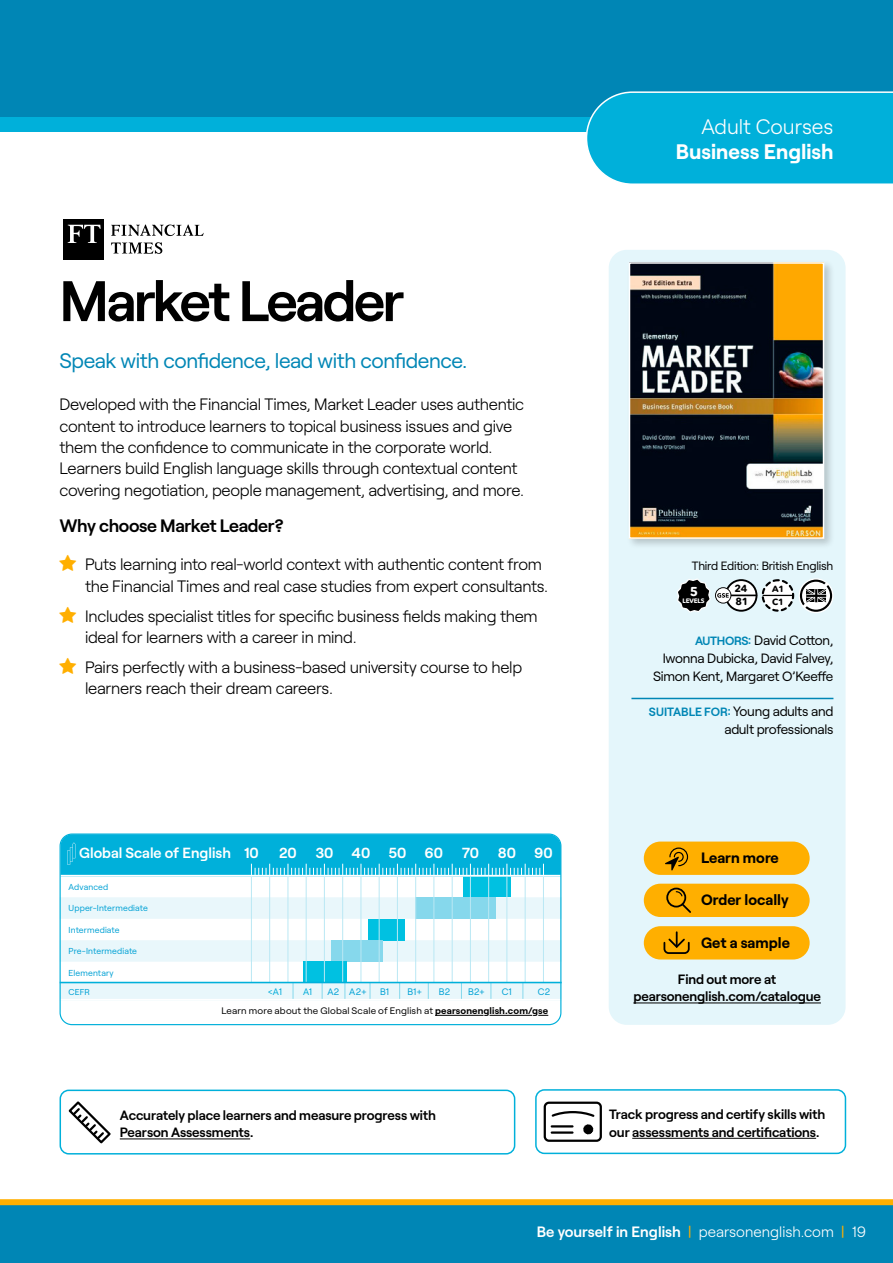
<style>
.page{position:relative;width:893px;height:1263px;background:#fff}
.page>*{position:absolute;margin:0;border:0;box-sizing:border-box;transform-origin:0 0}
.t1{font:600 57px "Roobert";letter-spacing:-.05em;color:#000}
.t2{font:21px "Roobert";letter-spacing:-.02em;color:#0086b5}
.t3{font:700 21px "Roobert";color:#fff}
.t4{font:300 21px "Roobert";letter-spacing:-.005em;color:#fff}
.t5{font:600 18px "Roobert";letter-spacing:-.02em;color:#000}
.t6{font:300 16.5px/21.3px "Roobert";letter-spacing:-.02em;color:#000}
.t7{font:300 15px "Roobert";color:#fff}
.t8{font:700 15px "Roobert";color:#000}
.t9{font:600 14.7px "Roobert";color:#fff}
.t10{font:600 14.55px "Roobert";color:#fff}
.t11{font:600 13.5px/17.4px "Roobert";letter-spacing:-.01em;color:#000}
.t12{font:13.5px/18px "Roobert";letter-spacing:-.02em;color:#000;text-align:right}
.t13{font:700 12.9px "Avenir Next Rounded Pro";color:#fff}
.t14{font:12px "Roobert";letter-spacing:-.02em;color:#000}
.t15{font:700 10.2px/13.5px "Avenir Next Rounded Pro";color:#000}
.t16{font:9.45px "Roobert";letter-spacing:.01em;color:#000;scale:1.04 1}
.t17{font:9.45px "Roobert";letter-spacing:.02em;color:#00a1d5}
.t18{font:9.45px "Roobert";color:#00abd9}
.t19{font:700 8.85px/12.6px "Avenir Next Rounded Pro";color:#000}
.t20{font:8.7px "Roobert";letter-spacing:.015em;color:#00a1d5}
.t21{font:8.55px "Roobert";color:#00a1d5}
.t22{font:700 6.45px "Avenir Next Rounded Pro";letter-spacing:-.025em;color:#fff}
.s1{font-size:14.55px}
.s2{font-weight:700}
.s3{font-weight:600;font-size:12px;color:#0086b5}
.s4{font-weight:600}
.s5{font-weight:400;color:#ffaf00}
</style>
<div class="page">
<div style="left:0;top:0;width:893px;height:132px;background:#00b0da"></div>
<div style="left:0;top:0;width:893px;height:117px;background:#0086b5"></div>
<div style="left:586px;top:91px;width:307px;height:93px;background:#00b0da"></div>
<div style="left:609px;top:250px;width:237px;height:775px;background:#e4f6fb;border-radius:18px"></div>
<div style="left:627px;top:259px;width:208px;height:291px;background:#000;opacity:.2"></div>
<img style="left:632px;top:265px;width:189px;height:271px">
<div style="left:629px;top:262px;width:195px;height:277px;border:2px solid #fff"></div>
<svg style="left:62px;top:897px;width:500px;height:102px;fill:#e9f7fb"></svg>
<hr style="left:435px;top:1015px;width:49px;height:1px;background:#000">
<hr style="left:490px;top:1015px;width:42px;height:1px;background:#000">
<div style="left:463px;top:875px;width:48px;height:22px;background:#00c1e1"></div>
<div style="left:415px;top:897px;width:81px;height:22px;background:#86d8ec"></div>
<div style="left:369px;top:919px;width:36px;height:21px;background:#00c1e1"></div>
<div style="left:332px;top:940px;width:51px;height:22px;background:#86d8ec"></div>
<div style="left:303px;top:962px;width:43px;height:20px;background:#00c1e1"></div>
<hr style="left:288px;top:877px;width:1px;height:106px;background:#bae8f4">
<hr style="left:306px;top:877px;width:1px;height:106px;background:#bae8f4">
<hr style="left:324px;top:877px;width:1px;height:106px;background:#bae8f4">
<hr style="left:342px;top:877px;width:1px;height:106px;background:#bae8f4">
<hr style="left:361px;top:877px;width:1px;height:106px;background:#bae8f4">
<hr style="left:379px;top:877px;width:1px;height:106px;background:#bae8f4">
<hr style="left:397px;top:877px;width:1px;height:106px;background:#bae8f4">
<hr style="left:415px;top:877px;width:1px;height:106px;background:#bae8f4">
<hr style="left:433px;top:877px;width:1px;height:106px;background:#bae8f4">
<hr style="left:452px;top:877px;width:1px;height:106px;background:#bae8f4">
<hr style="left:470px;top:877px;width:1px;height:106px;background:#bae8f4">
<hr style="left:488px;top:877px;width:1px;height:106px;background:#bae8f4">
<hr style="left:506px;top:877px;width:1px;height:106px;background:#bae8f4">
<hr style="left:525px;top:877px;width:1px;height:106px;background:#bae8f4">
<hr style="left:543px;top:877px;width:1px;height:106px;background:#bae8f4">
<hr style="left:269px;top:877px;width:1px;height:106px;background:#bae8f4">
<hr style="left:251px;top:877px;width:1px;height:106px;background:#bae8f4">
<svg style="left:61px;top:835px;width:500px;height:42px;background:#14b6dc"></svg>
<svg style="left:293px;top:983px;width:1px;height:16px"></svg>
<svg style="left:322px;top:983px;width:1px;height:16px"></svg>
<svg style="left:345px;top:983px;width:1px;height:16px"></svg>
<svg style="left:370px;top:983px;width:1px;height:16px"></svg>
<svg style="left:399px;top:983px;width:1px;height:16px"></svg>
<svg style="left:428px;top:983px;width:1px;height:16px"></svg>
<svg style="left:461px;top:983px;width:1px;height:16px"></svg>
<svg style="left:491px;top:983px;width:1px;height:16px"></svg>
<svg style="left:522px;top:983px;width:1px;height:16px"></svg>
<hr style="left:60px;top:982px;width:502px;height:1px;background:#00b0da">
<div style="left:60px;top:833px;width:501px;height:192px;border:1px solid #00b0da;border-radius:12px"></div>
<hr style="left:633px;top:1002px;width:188px;height:1px;background:#000">
<hr style="left:631px;top:698px;width:202px;height:1px;background:#0086b5">
<div style="left:644px;top:926px;width:166px;height:33px;background:#ffaf00;border-radius:17px"></div>
<svg style="left:663px;top:932px;width:27px;height:22px"></svg>
<div style="left:644px;top:841px;width:166px;height:34px;background:#ffaf00;border-radius:17px"></div>
<svg style="left:665px;top:847px;width:24px;height:23px"></svg>
<div style="left:644px;top:884px;width:166px;height:33px;background:#ffaf00;border-radius:17px"></div>
<div style="left:666px;top:888px;width:20px;height:19px;border:2px solid #000;border-radius:50%"></div>
<svg style="left:675px;top:890px;width:16px;height:23px"></svg>
<svg style="left:677px;top:578px;width:117px;height:35px"></svg>
<svg style="left:799px;top:578px;width:34px;height:35px"></svg>
<svg style="left:800px;top:580px;width:32px;height:32px"></svg>
<div style="left:60px;top:1089px;width:455px;height:65px;border:2px solid #00b0da;border-radius:9px"></div>
<hr style="left:120px;top:1138px;width:130px;height:1px;background:#000">
<svg style="left:68px;top:1101px;width:43px;height:43px"></svg>
<div style="left:535px;top:1089px;width:311px;height:65px;border:2px solid #00b0da;border-radius:9px"></div>
<hr style="left:632px;top:1138px;width:184px;height:1px;background:#000">
<div style="left:544px;top:1101px;width:58px;height:41px;border:2px solid #000;border-radius:4px"></div>
<svg style="left:550px;top:1111px;width:45px;height:23px"></svg>
<div style="left:63px;top:219px;width:41px;height:40px;background:#000"></div>
<svg style="left:68px;top:225px;width:33px;height:18px"></svg>
<svg style="left:111px;top:225px;width:93px;height:29px"></svg>
<div style="left:0;top:1203px;width:893px;height:60px;background:#0086b5"></div>
<div style="left:0;top:1199px;width:893px;height:6px;background:#ffaf00"></div>
<h1 class="t1" style="left:60px;top:257px;width:346px">Market Leader</h1>
<p class="t2" style="left:60px;top:344px;width:409px">Speak with confidence, lead with confidence.</p>
<p class="t6" style="left:60px;top:392px;width:466px">Developed with the Financial Times, Market Leader uses authentic content to introduce learners to topical business issues and give them the confidence to communicate in the corporate world.<br>Learners build English language skills through contextual content covering negotiation, people management, advertising, and more.</p>
<p class="t5" style="left:60px;top:512px;width:226px">Why choose Market Leader?</p>
<p class="t6" style="left:85px;top:553px;width:465px">Puts learning into real-world context with authentic content from the Financial Times and real case studies from expert consultants.</p>
<p class="t6" style="left:85px;top:604px;width:454px">Includes specialist titles for specific business fields making them ideal for learners with a career in mind.</p>
<p class="t6" style="left:85px;top:655px;width:439px">Pairs perfectly with a business-based university course to help learners reach their dream careers.</p>
<p class="t9" style="left:79px;top:841px;width:181px">Global Scale of English <span class="s1">10</span></p>
<p class="t10" style="left:279px;top:841px;width:19px">20</p>
<p class="t10" style="left:315px;top:841px;width:129px">30 40 50 60</p>
<p class="t10" style="left:462px;top:841px;width:19px">70</p>
<p class="t10" style="left:498px;top:841px;width:56px">80 90</p>
<p class="t20" style="left:69px;top:880px;width:41px">Advanced</p>
<p class="t20" style="left:69px;top:902px;width:81px">Upper-Intermediate</p>
<p class="t20" style="left:69px;top:923px;width:53px">Intermediate</p>
<p class="t20" style="left:69px;top:945px;width:70px">Pre-Intermediate</p>
<p class="t20" style="left:69px;top:966px;width:47px">Elementary</p>
<p class="t21" style="left:69px;top:986px;width:23px">CEFR</p>
<p class="t18" style="left:268px;top:984px;width:15px">&lt;A1</p>
<p class="t18" style="left:303px;top:984px;width:11px">A1</p>
<p class="t17" style="left:327px;top:984px;width:41px">A2 A2+</p>
<p class="t17" style="left:380px;top:984px;width:11px">B1</p>
<p class="t17" style="left:407px;top:984px;width:16px">B1+</p>
<p class="t17" style="left:439px;top:984px;width:13px">B2</p>
<p class="t17" style="left:468px;top:984px;width:18px">B2+</p>
<p class="t17" style="left:502px;top:984px;width:12px">C1</p>
<p class="t17" style="left:538px;top:984px;width:14px">C2</p>
<p class="t16" style="left:221px;top:1004px;width:316px">Learn more about the Global Scale of English at <span class="s2">pearsonenglish.com/gse</span></p>
<p class="t4" style="left:701px;top:111px;width:133px">Adult Courses</p>
<p class="t3" style="left:676px;top:135px;width:159px">Business English</p>
<p class="t14" style="left:692px;top:556px;width:143px">Third Edition: British English</p>
<p class="t13" style="left:690px;top:583px;width:10px">5</p>
<p class="t22" style="left:683px;top:597px;width:23px">LEVELS</p>
<p class="t15" style="left:734px;top:581px;width:15px">24<br>81</p>
<p class="t19" style="left:772px;top:582px;width:14px">A1<br>C1</p>
<p class="t12" style="left:653px;top:630px;width:182px"><span class="s3">AUTHORS:</span> David Cotton,<br>Iwonna Dubicka, David Falvey,<br>Simon Kent, Margaret O’Keeffe</p>
<p class="t12" style="left:649px;top:701px;width:186px"><span class="s3">SUITABLE FOR:</span> Young adults and adult professionals</p>
<p class="t8" style="left:701px;top:846px;width:79px">Learn more</p>
<p class="t8" style="left:701px;top:888px;width:89px">Order locally</p>
<p class="t8" style="left:701px;top:931px;width:90px">Get a sample</p>
<p class="t11" style="left:633px;top:969px;width:189px;text-align:center">Find out more at pearsonenglish.com/catalogue</p>
<p class="t11" style="left:120px;top:1105px;width:318px">Accurately place learners and measure progress with<br>Pearson Assessments.</p>
<p class="t11" style="left:609px;top:1104px;width:218px">Track progress and certify skills with our assessments and certifications.</p>
<p class="t7" style="left:537px;top:1221px;width:331px"><span class="s4">Be yourself in English</span> <span class="s5">|</span> pearsonenglish.com <span class="s5">|</span> 19</p>
</div>
